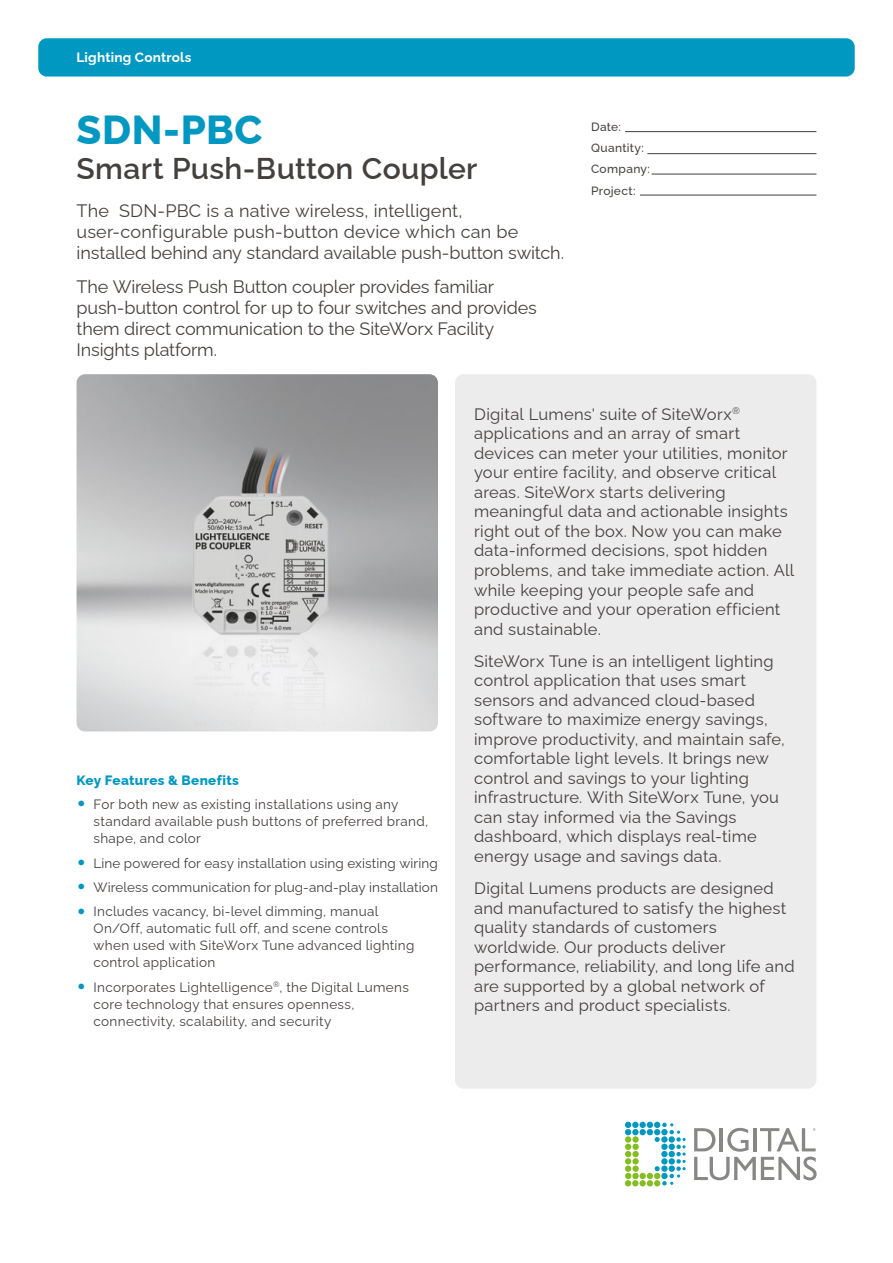
<style>
.page{position:relative;width:893px;height:1263px;background:#fff}
.page>*{position:absolute;margin:0;border:0;box-sizing:border-box;transform-origin:0 0}
.t1{font:800 40.5px "Raleway";letter-spacing:.01em;color:#0098c1}
.t2{font:600 30px "Raleway";letter-spacing:.01em;color:#44403e}
.t3{font:18px/21px "Raleway";letter-spacing:-.005em;color:#44403e}
.t4{font:16.5px/19.5px "Raleway";letter-spacing:.015em;color:#44403e}
.t5{font:13.5px/17px "Raleway";letter-spacing:.02em;color:#44403e}
.t6{font:800 13.5px "Raleway";letter-spacing:.025em;color:#0098c1}
.t7{font:700 13.5px "Raleway";letter-spacing:.015em;color:#fff}
.t8{font:500 12px/21.3px "Raleway";letter-spacing:.03em;color:#44403e}
.s1{font-weight:700;font-size:27px;color:#0098c1}
</style>
<div class="page">
<div style="left:38px;top:38px;width:817px;height:39px;background:#0098c1;border-radius:9px"></div>
<div style="left:625px;top:1143px;width:6px;height:7px;background:#85bc22;border-radius:50%"></div>
<div style="left:632px;top:1143px;width:7px;height:7px;background:#85bc22;border-radius:50%"></div>
<div style="left:632px;top:1151px;width:7px;height:6px;background:#85bc22;border-radius:50%"></div>
<svg style="left:625px;top:1151px;width:6px;height:13px"></svg>
<div style="left:632px;top:1158px;width:7px;height:6px;background:#85bc22;border-radius:50%"></div>
<div style="left:625px;top:1165px;width:6px;height:7px;background:#85bc22;border-radius:50%"></div>
<div style="left:632px;top:1165px;width:7px;height:7px;background:#85bc22;border-radius:50%"></div>
<div style="left:639px;top:1173px;width:7px;height:6px;background:#85bc22;border-radius:50%"></div>
<svg style="left:625px;top:1173px;width:13px;height:13px"></svg>
<div style="left:639px;top:1180px;width:7px;height:6px;background:#85bc22;border-radius:50%"></div>
<div style="left:639px;top:1122px;width:7px;height:6px;background:#0098c1;border-radius:50%"></div>
<svg style="left:625px;top:1122px;width:13px;height:20px"></svg>
<div style="left:639px;top:1129px;width:7px;height:6px;background:#0098c1;border-radius:50%"></div>
<svg style="left:647px;top:1122px;width:39px;height:64px"></svg>
<svg style="left:694px;top:1128px;width:123px;height:52px"></svg>
<img style="left:77px;top:374px;width:361px;height:357px">
<hr style="left:625px;top:131px;width:191px;height:1px;background:#44403e">
<hr style="left:647px;top:153px;width:169px;height:1px;background:#44403e">
<hr style="left:652px;top:174px;width:164px;height:1px;background:#44403e">
<hr style="left:640px;top:195px;width:176px;height:1px;background:#44403e">
<div style="left:455px;top:374px;width:361px;height:715px;background:#ececed;border-radius:9px"></div>
<p class="t7" style="left:77px;top:46px;width:116px">Lighting Controls</p>
<h1 class="t1" style="left:77px;top:97px;width:187px">SDN-PBC</h1>
<h2 class="t2" style="left:77px;top:144px;width:402px">Smart Push-Button Coupler</h2>
<p class="t3" style="left:77px;top:198px;width:489px">The SDN-PBC is a native wireless, intelligent, user-configurable push-button device which can be installed behind any standard available push-button switch.</p>
<p class="t3" style="left:77px;top:274px;width:462px">The Wireless Push Button coupler provides familiar push-button control for up to four switches and provides them direct communication to the SiteWorx Facility Insights platform.</p>
<p class="t8" style="left:591px;top:115px;width:60px">Date:<br>Quantity:<br>Company:<br>Project:</p>
<p class="t6" style="left:77px;top:769px;width:164px">Key Features &amp; Benefits</p>
<p class="t5" style="left:94px;top:794px;width:336px;text-indent:-17px"><span class="s1">•</span> For both new as existing installations using any standard available push buttons of preferred brand, shape, and color</p>
<p class="t5" style="left:77px;top:853px;width:363px"><span class="s1">•</span> Line powered for easy installation using existing wiring</p>
<p class="t5" style="left:77px;top:877px;width:363px"><span class="s1">•</span> Wireless communication for plug-and-play installation</p>
<p class="t5" style="left:94px;top:902px;width:322px;text-indent:-17px"><span class="s1">•</span> Includes vacancy, bi-level dimming, manual On/Off, automatic full off, and scene controls when used with SiteWorx Tune advanced lighting control application</p>
<p class="t5" style="left:94px;top:977px;width:317px;text-indent:-17px"><span class="s1">•</span> Incorporates Lightelligence<sup>®</sup>, the Digital Lumens core technology that ensures openness, connectivity, scalability, and security</p>
<p class="t4" style="left:474px;top:402px;width:322px">Digital Lumens' suite of SiteWorx<sup>® </sup>applications and an array of smart devices can meter your utilities, monitor your entire facility, and observe critical areas. SiteWorx starts delivering meaningful data and actionable insights right out of the box. Now you can make data-informed decisions, spot hidden problems, and take immediate action. All while keeping your people safe and productive and your operation efficient and sustainable.</p>
<p class="t4" style="left:474px;top:649px;width:312px">SiteWorx Tune is an intelligent lighting control application that uses smart sensors and advanced cloud-based software to maximize energy savings, improve productivity, and maintain safe, comfortable light levels. It brings new control and savings to your lighting infrastructure. With SiteWorx Tune, you can stay informed via the Savings dashboard, which displays real-time energy usage and savings data.</p>
<p class="t4" style="left:474px;top:877px;width:322px">Digital Lumens products are designed and manufactured to satisfy the highest quality standards of customers worldwide. Our products deliver performance, reliability, and long life and are supported by a global network of partners and product specialists.</p>
</div>
